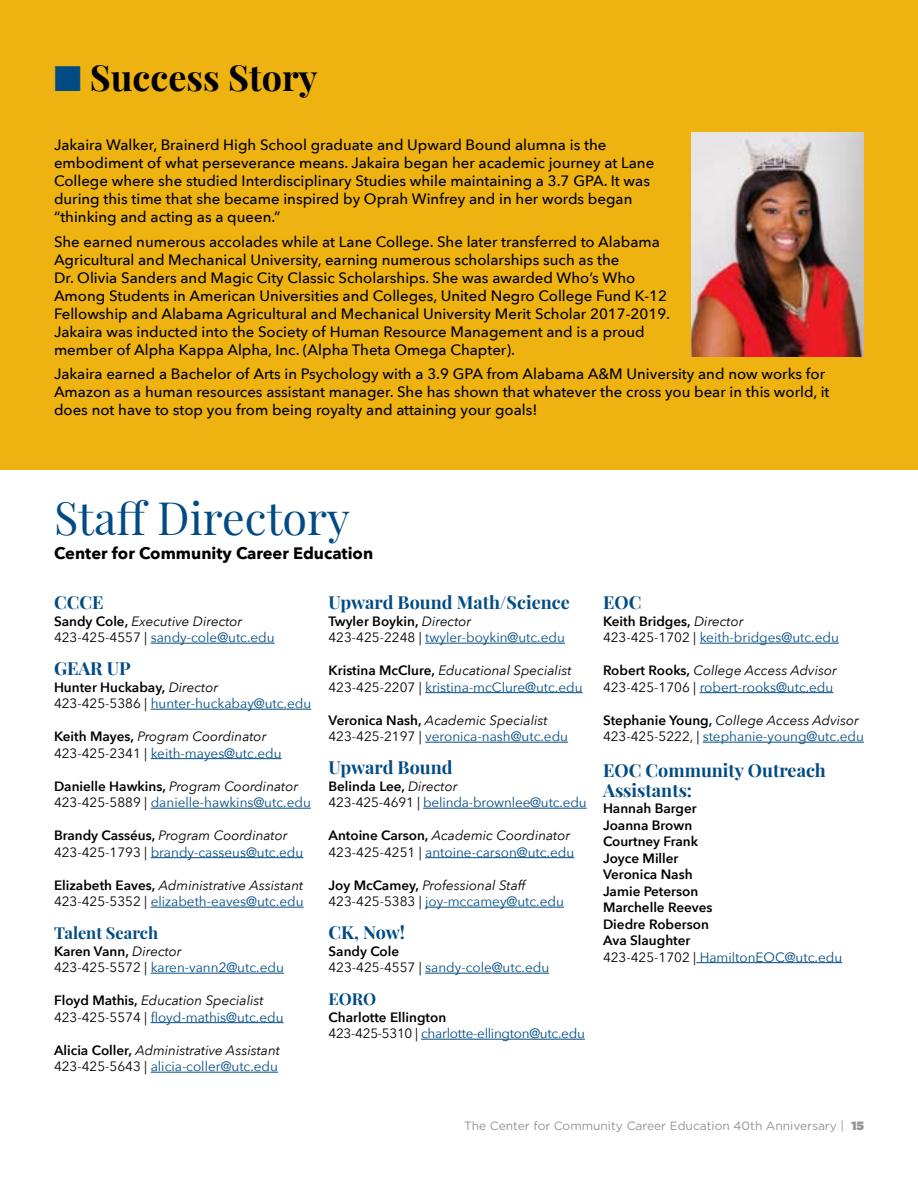
<style>
.page{position:relative;width:918px;height:1188px;background:#fff}
.page>*{position:absolute;margin:0;border:0;box-sizing:border-box;transform-origin:0 0}
.t1{font:45px "Playfair Display";color:#004b84}
.t2{font:700 36px "Playfair Display";color:#000}
.t3{font:700 18px/19.5px "Playfair Display";color:#004b84}
.t4{font:700 16.5px "Avenir Next";color:#000}
.t5{font:700 16.5px "Playfair Display";color:#004b84}
.t6{font:500 15px/18px "Avenir Next";color:#000}
.t7{font:13.5px/16.5px "Avenir Next";color:#004b84}
.t8{font:italic 13.5px/16.5px "Avenir Next";color:#000}
.t9{font:600 13.5px/16.5px "Avenir Next";color:#000}
.t10{font:13.5px/16.5px "Avenir Next";letter-spacing:-.02em;color:#004b84}
.t11{font:12px "Gotham";color:#939598}
.s1{color:#004b84}
.s2{font-weight:600;color:#000}
.s3{font-style:italic;color:#000}
.s4{color:#000}
.s5{font-weight:600;font-style:normal}
.s6{font-style:normal}
.s7{font-style:normal;color:#004b84}
.s8{font-weight:400}
.s9{font-weight:400;color:#004b84}
.s10{font-weight:900}
</style>
<div class="page">
<div style="left:0;top:0;width:918px;height:470px;background:#eeb310"></div>
<img style="left:692px;top:132px;width:172px;height:224px">
<hr style="left:151px;top:643px;width:124px;height:1px;background:#004b84">
<hr style="left:151px;top:709px;width:160px;height:1px;background:#004b84">
<hr style="left:151px;top:758px;width:131px;height:1px;background:#004b84">
<hr style="left:151px;top:808px;width:160px;height:1px;background:#004b84">
<hr style="left:151px;top:857px;width:152px;height:1px;background:#004b84">
<hr style="left:151px;top:907px;width:153px;height:1px;background:#004b84">
<hr style="left:151px;top:973px;width:133px;height:1px;background:#004b84">
<hr style="left:151px;top:1022px;width:133px;height:1px;background:#004b84">
<hr style="left:151px;top:1072px;width:127px;height:1px;background:#004b84">
<hr style="left:425px;top:643px;width:140px;height:1px;background:#004b84">
<hr style="left:425px;top:692px;width:158px;height:1px;background:#004b84">
<hr style="left:425px;top:742px;width:143px;height:1px;background:#004b84">
<hr style="left:423px;top:808px;width:164px;height:1px;background:#004b84">
<hr style="left:425px;top:857px;width:149px;height:1px;background:#004b84">
<hr style="left:425px;top:907px;width:139px;height:1px;background:#004b84">
<hr style="left:425px;top:973px;width:124px;height:1px;background:#004b84">
<hr style="left:421px;top:1039px;width:164px;height:1px;background:#004b84">
<hr style="left:700px;top:643px;width:139px;height:1px;background:#004b84">
<hr style="left:700px;top:692px;width:133px;height:1px;background:#004b84">
<hr style="left:703px;top:742px;width:161px;height:1px;background:#004b84">
<hr style="left:696px;top:962px;width:146px;height:1px;background:#004b84">
<h2 class="t2" style="left:54px;top:55px;width:265px"><span class="s1">■</span> Success Story</h2>
<p class="t6" style="left:54px;top:135px;width:602px">Jakaira Walker, Brainerd High School graduate and Upward Bound alumna is the embodiment of what perseverance means. Jakaira began her academic journey at Lane College where she studied Interdisciplinary Studies while maintaining a 3.7 GPA. It was during this time that she became inspired by Oprah Winfrey and in her words began “thinking and acting as a queen.”</p>
<p class="t6" style="left:54px;top:232px;width:618px">She earned numerous accolades while at Lane College. She later transferred to Alabama Agricultural and Mechanical University, earning numerous scholarships such as the<br>Dr. Olivia Sanders and Magic City Classic Scholarships. She was awarded Who’s Who Among Students in American Universities and Colleges, United Negro College Fund K-12<br>Fellowship and Alabama Agricultural and Mechanical University Merit Scholar 2017-2019.<br>Jakaira was inducted into the Society of Human Resource Management and is a proud member of Alpha Kappa Alpha, Inc. (Alpha Theta Omega Chapter).</p>
<p class="t6" style="left:54px;top:365px;width:777px">Jakaira earned a Bachelor of Arts in Psychology with a 3.9 GPA from Alabama A&amp;M University and now works for<br>Amazon as a human resources assistant manager. She has shown that whatever the cross you bear in this world, it does not have to stop you from being royalty and attaining your goals!</p>
<h1 class="t1" style="left:54px;top:490px;width:298px">Staff Directory</h1>
<p class="t4" style="left:54px;top:539px;width:321px">Center for Community Career Education</p>
<p class="t3" style="left:54px;top:593px;width:51px">CCCE</p>
<p class="t7" style="left:54px;top:612px;width:222px"><span class="s2">Sandy Cole,</span> <span class="s3">Executive Director<br></span><span class="s4">423-425-4557 |</span> sandy-cole@utc.edu</p>
<p class="t3" style="left:54px;top:659px;width:78px">GEAR UP</p>
<p class="t7" style="left:54px;top:678px;width:259px"><span class="s2">Hunter Huckabay,</span> <span class="s3">Director<br></span><span class="s4">423-425-5386 |</span> hunter-huckabay@utc.edu</p>
<p class="t7" style="left:54px;top:728px;width:229px"><span class="s2">Keith Mayes,</span> <span class="s3">Program Coordinator<br></span><span class="s4">423-425-2341 |</span> keith-mayes@utc.edu</p>
<p class="t7" style="left:54px;top:777px;width:258px"><span class="s2">Danielle Hawkins,</span> <span class="s3">Program Coordinator<br></span><span class="s4">423-425-5889 |</span> danielle-hawkins@utc.edu</p>
<p class="t7" style="left:54px;top:827px;width:251px"><span class="s2">Brandy Casséus,</span> <span class="s3">Program Coordinator<br></span><span class="s4">423-425-1793 |</span> brandy-casseus@utc.edu</p>
<p class="t8" style="left:54px;top:876px;width:251px"><span class="s5">Elizabeth Eaves,</span> Administrative Assistant<br><span class="s6">423-425-5352 |</span> <span class="s7">elizabeth-eaves@utc.edu</span></p>
<p class="t5" style="left:54px;top:923px;width:106px">Talent Search</p>
<p class="t7" style="left:54px;top:942px;width:231px"><span class="s2">Karen Vann,</span> <span class="s3">Director<br></span><span class="s4">423-425-5572 |</span> karen-vann2@utc.edu</p>
<p class="t7" style="left:54px;top:992px;width:231px"><span class="s2">Floyd Mathis,</span> <span class="s3">Education Specialist<br></span><span class="s4">423-425-5574 |</span> floyd-mathis@utc.edu</p>
<p class="t8" style="left:54px;top:1041px;width:228px"><span class="s5">Alicia Coller,</span> Administrative Assistant<br><span class="s6">423-425-5643 |</span> <span class="s7">alicia-coller@utc.edu</span></p>
<p class="t3" style="left:328px;top:593px;width:243px">Upward Bound Math/Science</p>
<p class="t7" style="left:328px;top:612px;width:238px"><span class="s2">Twyler Boykin,</span> <span class="s3">Director<br></span><span class="s4">423-425-2248 |</span> twyler-boykin@utc.edu</p>
<p class="t7" style="left:328px;top:662px;width:256px"><span class="s2">Kristina McClure,</span> <span class="s3">Educational Specialist<br></span><span class="s4">423-425-2207 |</span> kristina-mcClure@utc.edu</p>
<p class="t7" style="left:328px;top:711px;width:241px"><span class="s2">Veronica Nash,</span> <span class="s3">Academic Specialist<br></span><span class="s4">423-425-2197 |</span> veronica-nash@utc.edu</p>
<p class="t3" style="left:328px;top:758px;width:126px">Upward Bound</p>
<p class="t7" style="left:328px;top:777px;width:260px"><span class="s2">Belinda Lee,</span> <span class="s3">Director<br></span><span class="s4">423-425-4691 |</span> belinda-brownlee@utc.edu</p>
<p class="t7" style="left:328px;top:827px;width:247px"><span class="s2">Antoine Carson,</span> <span class="s3">Academic Coordinator<br></span><span class="s4">423-425-4251 |</span> antoine-carson@utc.edu</p>
<p class="t7" style="left:328px;top:876px;width:237px"><span class="s2">Joy McCamey,</span> <span class="s3">Professional Staff<br></span><span class="s4">423-425-5383 |</span> joy-mccamey@utc.edu</p>
<p class="t3" style="left:328px;top:923px;width:78px">CK, Now!</p>
<p class="t7" style="left:328px;top:942px;width:222px"><span class="s2">Sandy Cole<br></span><span class="s4">423-425-4557 |</span> sandy-cole@utc.edu</p>
<p class="t5" style="left:328px;top:989px;width:49px">EORO</p>
<p class="t10" style="left:328px;top:1008px;width:258px"><span class="s2">Charlotte Ellington<br></span><span class="s4">423-425-5310 |</span> charlotte-ellington@utc.edu</p>
<p class="t3" style="left:603px;top:593px;width:40px">EOC</p>
<p class="t7" style="left:603px;top:612px;width:237px"><span class="s2">Keith Bridges,</span> <span class="s3">Director<br></span><span class="s4">423-425-1702 |</span> keith-bridges@utc.edu</p>
<p class="t8" style="left:603px;top:662px;width:235px"><span class="s5">Robert Rooks,</span> College Access Advisor<br><span class="s6">423-425-1706 |</span> <span class="s7">robert-rooks@utc.edu</span></p>
<p class="t7" style="left:603px;top:711px;width:263px"><span class="s2">Stephanie Young,</span> <span class="s3">College Access Advisor<br></span><span class="s4">423-425-5222, |</span> stephanie-young@utc.edu</p>
<p class="t3" style="left:603px;top:761px;width:224px">EOC Community Outreach<br>Assistants:</p>
<p class="t9" style="left:603px;top:800px;width:241px">Hannah Barger<br>Joanna Brown<br>Courtney Frank<br>Joyce Miller<br>Veronica Nash<br>Jamie Peterson<br>Marchelle Reeves<br>Diedre Roberson<br>Ava Slaughter<br><span class="s8">423-425-1702 |</span> <span class="s9">HamiltonEOC@utc.edu</span></p>
<p class="t11" style="left:464px;top:1118px;width:401px">The Center for Community Career Education 40th Anniversary | <span class="s10">15</span></p>
</div>
